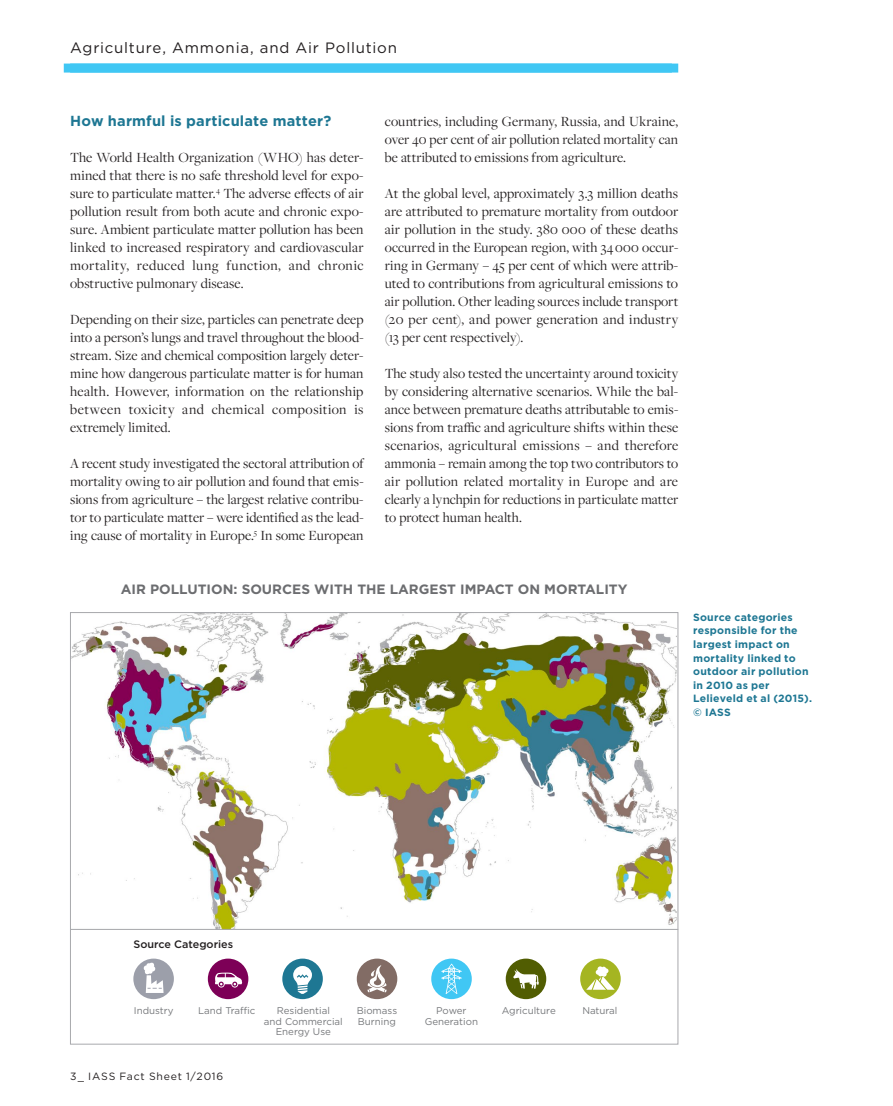
<style>
.page{position:relative;width:893px;height:1106px;background:#fff}
.page>*{position:absolute;margin:0;border:0;box-sizing:border-box;transform-origin:0 0}
.t1{font:15px "Gotham";letter-spacing:.055em;color:#231f20}
.t2{font:14.55px/18px "Freight Disp Pro";letter-spacing:.01em;color:#231f20;text-align:justify}
.t3{font:700 14.55px "Gotham";letter-spacing:.015em;color:#1e7793}
.t4{font:700 13.5px "Gotham";color:#6c6d70}
.t5{font:500 10.8px "Gotham";color:#231f20}
.t6{font:700 10.5px/13.5px "Gotham";letter-spacing:.025em;color:#1e7793}
.t7{font:10.5px "Gotham";letter-spacing:.075em;color:#231f20}
.t8{font:9.75px/10.5px "Gotham";color:#76787b;text-align:center}
</style>
<div class="page">
<img style="left:72px;top:614px;width:604px;height:315px">
<div style="left:70px;top:64px;width:608px;height:9px;background:#40c7f4"></div>
<div style="left:282px;top:958px;width:41px;height:41px;background:#1e7793;border-radius:50%"></div>
<div style="left:357px;top:958px;width:40px;height:41px;background:#826c65;border-radius:50%"></div>
<div style="left:431px;top:958px;width:41px;height:41px;background:#40c7f4;border-radius:50%"></div>
<div style="left:506px;top:958px;width:40px;height:41px;background:#515d02;border-radius:50%"></div>
<div style="left:133px;top:958px;width:41px;height:41px;background:#9c9faa;border-radius:50%"></div>
<svg style="left:143px;top:962px;width:21px;height:31px"></svg>
<svg style="left:293px;top:966px;width:19px;height:27px"></svg>
<svg style="left:513px;top:969px;width:26px;height:19px"></svg>
<div style="left:208px;top:958px;width:40px;height:41px;background:#7d0057;border-radius:50%"></div>
<svg style="left:215px;top:972px;width:27px;height:15px"></svg>
<svg style="left:441px;top:963px;width:21px;height:31px"></svg>
<div style="left:580px;top:958px;width:41px;height:41px;background:#a5b522;border-radius:50%"></div>
<svg style="left:586px;top:966px;width:29px;height:24px"></svg>
<svg style="left:367px;top:965px;width:20px;height:27px"></svg>
<hr style="left:70px;top:929px;width:608px;height:1px;background:#a8a9ad">
<p class="t1" style="left:70px;top:39px;width:328px">Agriculture, Ammonia, and Air Pollution</p>
<p class="t3" style="left:70px;top:111px;width:263px">How harmful is particulate matter?</p>
<p class="t2" style="left:70px;top:148px;width:295px">The World Health Organization (WHO) has deter&shy;mined that there is no safe threshold level for expo&shy;sure to particulate matter.<sup>4</sup> The adverse effects of air pollution result from both acute and chronic expo&shy;sure. Ambient particulate matter pollution has been linked to increased respiratory and cardiovascular mortality, reduced lung function, and chronic obstructive pulmonary disease.</p>
<p class="t2" style="left:70px;top:310px;width:295px">Depending on their size, particles can penetrate deep into a person’s lungs and travel throughout the blood&shy;stream. Size and chemical composition largely deter&shy;mine how dangerous particulate matter is for human health. However, information on the relationship between toxicity and chemical composition is extremely limited.</p>
<p class="t2" style="left:70px;top:454px;width:295px">A recent study investigated the sectoral attribution of mortality owing to air pollution and found that emis&shy;sions from agriculture – the largest relative contribu&shy;tor to particulate matter – were identified as the lead&shy;ing cause of mortality in Europe.<sup>5</sup> In some European</p>
<p class="t2" style="left:385px;top:112px;width:295px">countries, including Germany, Russia, and Ukraine, over 40 per cent of air pollution related mortality can be attributed to emissions from agriculture.</p>
<p class="t2" style="left:385px;top:184px;width:295px">At the global level, approximately 3.3 million deaths are attributed to premature mortality from outdoor air pollution in the study. 380 000 of these deaths occurred in the European region, with 34 000 occur&shy;ring in Germany – 45 per cent of which were attrib&shy;uted to contributions from agricultural emissions to air pollution. Other leading sources include transport (20 per cent), and power generation and industry (13 per cent respectively).</p>
<p class="t2" style="left:385px;top:364px;width:295px">The study also tested the uncertainty around toxicity by considering alternative scenarios. While the bal&shy;ance between premature deaths attributable to emis&shy;sions from traffic and agriculture shifts within these scenarios, agricultural emissions – and therefore ammonia – remain among the top two contributors to air pollution related mortality in Europe and are clearly a lynchpin for reductions in particulate matter to protect human health.</p>
<p class="t4" style="left:121px;top:580px;width:508px">Air pollution: Sources with th e largest impact on mortality</p>
<p class="t6" style="left:693px;top:610px;width:120px">Source categories responsible for the largest impact on mortality linked to outdoor air pollution in 2010 as per<br>Lelieveld et al (2015). © IASS</p>
<p class="t5" style="left:134px;top:937px;width:101px">Source Categories</p>
<p class="t8" style="left:134px;top:1005px;width:41px">Industry</p>
<p class="t8" style="left:198px;top:1005px;width:59px">Land Traffic</p>
<p class="t8" style="left:502px;top:1005px;width:56px">Agriculture</p>
<p class="t8" style="left:582px;top:1005px;width:37px">Natural</p>
<p class="t8" style="left:264px;top:1005px;width:80px">Residential<br>and Commercial<br>Energy Use</p>
<p class="t8" style="left:357px;top:1005px;width:42px;text-align:left">Biomass<br>Burning</p>
<p class="t8" style="left:425px;top:1005px;width:55px">Power<br>Generation</p>
<p class="t7" style="left:70px;top:1070px;width:155px">3_ IASS Fact Sheet 1/2016</p>
</div>
